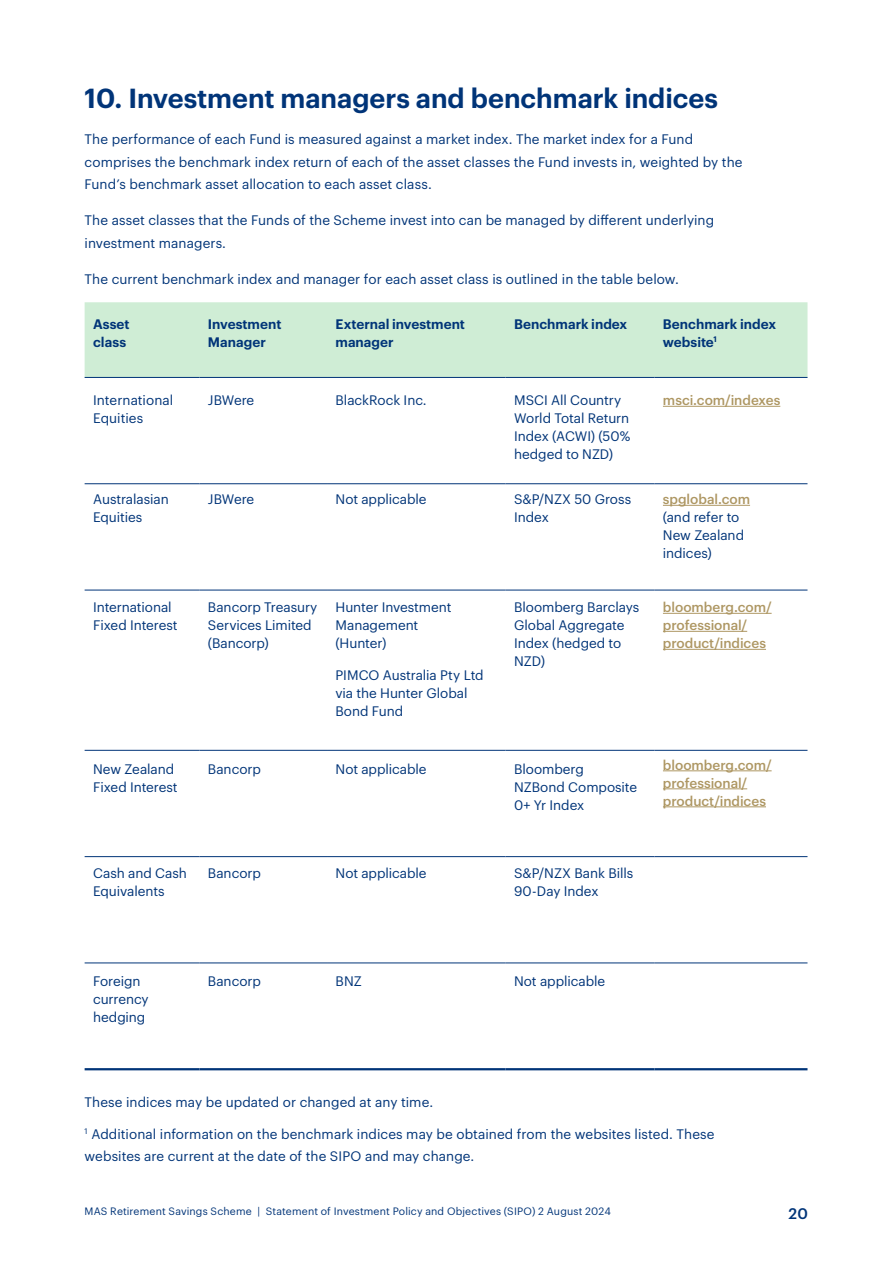
<style>
.page{position:relative;width:893px;height:1263px;background:#fff}
.page>*{position:absolute;margin:0;border:0;box-sizing:border-box;transform-origin:0 0}
.t1{font:600 27px "Graphik";letter-spacing:-.005em;color:#003478}
.t2{font:500 15px "Graphik";color:#003478}
.t3{font:13.5px/18px "Graphik";color:#003478}
.t4{font:500 13.5px/18px "Graphik";letter-spacing:-.005em;color:#ae9763}
.t5{font:600 13.5px/18px "Graphik";color:#003478}
.t6{font:10.5px "Graphik";letter-spacing:.015em;color:#003478}
</style>
<div class="page">
<div style="left:85px;top:302px;width:722px;height:75px;background:#cfedd5"></div>
<svg style="left:199px;top:484px;width:455px;height:480px"></svg>
<svg style="left:327px;top:484px;width:179px;height:478px"></svg>
<hr style="left:85px;top:377px;width:114px;height:1px;background:#003478">
<hr style="left:199px;top:377px;width:128px;height:1px;background:#003478">
<hr style="left:327px;top:377px;width:179px;height:1px;background:#003478">
<hr style="left:506px;top:377px;width:148px;height:1px;background:#003478">
<hr style="left:654px;top:377px;width:153px;height:1px;background:#003478">
<hr style="left:85px;top:483px;width:114px;height:1px;background:#003478">
<hr style="left:199px;top:483px;width:128px;height:1px;background:#003478">
<hr style="left:327px;top:483px;width:179px;height:1px;background:#003478">
<hr style="left:506px;top:483px;width:148px;height:1px;background:#003478">
<hr style="left:654px;top:483px;width:153px;height:1px;background:#003478">
<hr style="left:85px;top:590px;width:114px;height:1px;background:#003478">
<hr style="left:199px;top:590px;width:128px;height:1px;background:#003478">
<hr style="left:327px;top:590px;width:179px;height:1px;background:#003478">
<hr style="left:506px;top:590px;width:148px;height:1px;background:#003478">
<hr style="left:654px;top:590px;width:153px;height:1px;background:#003478">
<hr style="left:85px;top:750px;width:114px;height:1px;background:#003478">
<hr style="left:199px;top:750px;width:128px;height:1px;background:#003478">
<hr style="left:327px;top:750px;width:179px;height:1px;background:#003478">
<hr style="left:506px;top:750px;width:148px;height:1px;background:#003478">
<hr style="left:654px;top:750px;width:153px;height:1px;background:#003478">
<hr style="left:85px;top:856px;width:114px;height:1px;background:#003478">
<hr style="left:199px;top:856px;width:128px;height:1px;background:#003478">
<hr style="left:327px;top:856px;width:179px;height:1px;background:#003478">
<hr style="left:506px;top:856px;width:148px;height:1px;background:#003478">
<hr style="left:654px;top:856px;width:153px;height:1px;background:#003478">
<hr style="left:85px;top:962px;width:114px;height:1px;background:#003478">
<hr style="left:85px;top:1068px;width:114px;height:2px;background:#003478">
<hr style="left:199px;top:962px;width:128px;height:1px;background:#003478">
<hr style="left:199px;top:1068px;width:128px;height:2px;background:#003478">
<hr style="left:327px;top:962px;width:179px;height:1px;background:#003478">
<hr style="left:327px;top:1068px;width:179px;height:2px;background:#003478">
<hr style="left:506px;top:962px;width:148px;height:1px;background:#003478">
<hr style="left:506px;top:1068px;width:148px;height:2px;background:#003478">
<hr style="left:654px;top:962px;width:153px;height:1px;background:#003478">
<hr style="left:654px;top:1068px;width:153px;height:2px;background:#003478">
<hr style="left:663px;top:406px;width:117px;height:1px;background:#ae9763">
<hr style="left:663px;top:505px;width:87px;height:1px;background:#ae9763">
<hr style="left:663px;top:613px;width:109px;height:1px;background:#ae9763">
<hr style="left:663px;top:631px;width:84px;height:1px;background:#ae9763">
<hr style="left:663px;top:649px;width:103px;height:1px;background:#ae9763">
<hr style="left:663px;top:770px;width:109px;height:1px;background:#ae9763">
<hr style="left:663px;top:788px;width:84px;height:1px;background:#ae9763">
<hr style="left:663px;top:806px;width:103px;height:1px;background:#ae9763">
<h1 class="t1" style="left:85px;top:78px;width:635px">10. Investment managers and benchmark indices</h1>
<p class="t3" style="left:85px;top:127px;width:659px;line-height:22.5px">The performance of each Fund is measured against a market index. The market index for a Fund comprises the benchmark index return of each of the asset classes the Fund invests in, weighted by the<br>Fund’s benchmark asset allocation to each asset class.</p>
<p class="t3" style="left:85px;top:208px;width:631px;line-height:22.5px">The asset classes that the Funds of the Scheme invest into can be managed by different underlying investment managers.</p>
<p class="t3" style="left:85px;top:269px;width:596px">The current benchmark index and manager for each asset class is outlined in the table below.</p>
<p class="t5" style="left:93px;top:313px;width:38px">Asset class</p>
<p class="t5" style="left:208px;top:313px;width:75px">Investment<br>Manager</p>
<p class="t5" style="left:335px;top:313px;width:131px">External investment manager</p>
<p class="t5" style="left:514px;top:313px;width:115px">Benchmark index</p>
<p class="t5" style="left:663px;top:313px;width:115px">Benchmark index website<sup>1</sup></p>
<p class="t3" style="left:93px;top:390px;width:82px">International<br>Equities</p>
<p class="t3" style="left:208px;top:390px;width:48px">JBWere</p>
<p class="t3" style="left:335px;top:390px;width:93px">BlackRock Inc.</p>
<p class="t3" style="left:514px;top:390px;width:118px">MSCI All Country<br>World Total Return<br>Index (ACWI) (50% hedged to NZD)</p>
<p class="t4" style="left:663px;top:390px;width:119px">msci.com/indexes</p>
<p class="t3" style="left:93px;top:489px;width:77px">Australasian<br>Equities</p>
<p class="t3" style="left:208px;top:489px;width:48px">JBWere</p>
<p class="t3" style="left:335px;top:489px;width:93px">Not applicable</p>
<p class="t3" style="left:514px;top:489px;width:119px">S&amp;P/NZX 50 Gross<br>Index</p>
<p class="t4" style="left:663px;top:489px;width:89px">spglobal.com</p>
<p class="t3" style="left:663px;top:507px;width:83px">(and refer to<br>New Zealand indices)</p>
<p class="t3" style="left:93px;top:597px;width:86px">International<br>Fixed Interest</p>
<p class="t3" style="left:208px;top:597px;width:111px">Bancorp Treasury<br>Services Limited (Bancorp)</p>
<p class="t3" style="left:335px;top:597px;width:118px">Hunter Investment<br>Management (Hunter)</p>
<p class="t3" style="left:335px;top:664px;width:150px">PIMCO Australia Pty Ltd via the Hunter Global<br>Bond Fund</p>
<p class="t3" style="left:514px;top:597px;width:127px">Bloomberg Barclays<br>Global Aggregate<br>Index (hedged to<br>NZD)</p>
<p class="t4" style="left:663px;top:597px;width:110px">bloomberg.com/ professional/ product/indices</p>
<p class="t3" style="left:93px;top:759px;width:86px">New Zealand<br>Fixed Interest</p>
<p class="t3" style="left:208px;top:759px;width:54px">Bancorp</p>
<p class="t3" style="left:335px;top:759px;width:93px">Not applicable</p>
<p class="t3" style="left:514px;top:759px;width:125px">Bloomberg<br>NZBond Composite<br>0+ Yr Index</p>
<p class="t4" style="left:663px;top:754px;width:110px">bloomberg.com/ professional/ product/indices</p>
<p class="t3" style="left:93px;top:862px;width:95px">Cash and Cash<br>Equivalents</p>
<p class="t3" style="left:208px;top:862px;width:54px">Bancorp</p>
<p class="t3" style="left:335px;top:862px;width:93px">Not applicable</p>
<p class="t3" style="left:514px;top:862px;width:121px">S&amp;P/NZX Bank Bills<br>90-Day Index</p>
<p class="t3" style="left:93px;top:970px;width:57px">Foreign currency hedging</p>
<p class="t3" style="left:208px;top:970px;width:54px">Bancorp</p>
<p class="t3" style="left:335px;top:970px;width:28px">BNZ</p>
<p class="t3" style="left:514px;top:970px;width:93px">Not applicable</p>
<p class="t3" style="left:85px;top:1092px;width:350px">These indices may be updated or changed at any time.</p>
<p class="t3" style="left:85px;top:1121px;width:631px;line-height:22.5px"><sup>1</sup> Additional information on the benchmark indices may be obtained from the websites listed. These websites are current at the date of the SIPO and may change.</p>
<p class="t6" style="left:85px;top:1203px;width:528px">MAS Retirement Savings Scheme | Statement of Investment Policy and Objectives (SIPO) 2 August 2024</p>
<p class="t2" style="left:788px;top:1202px;width:21px">20</p>
</div>
